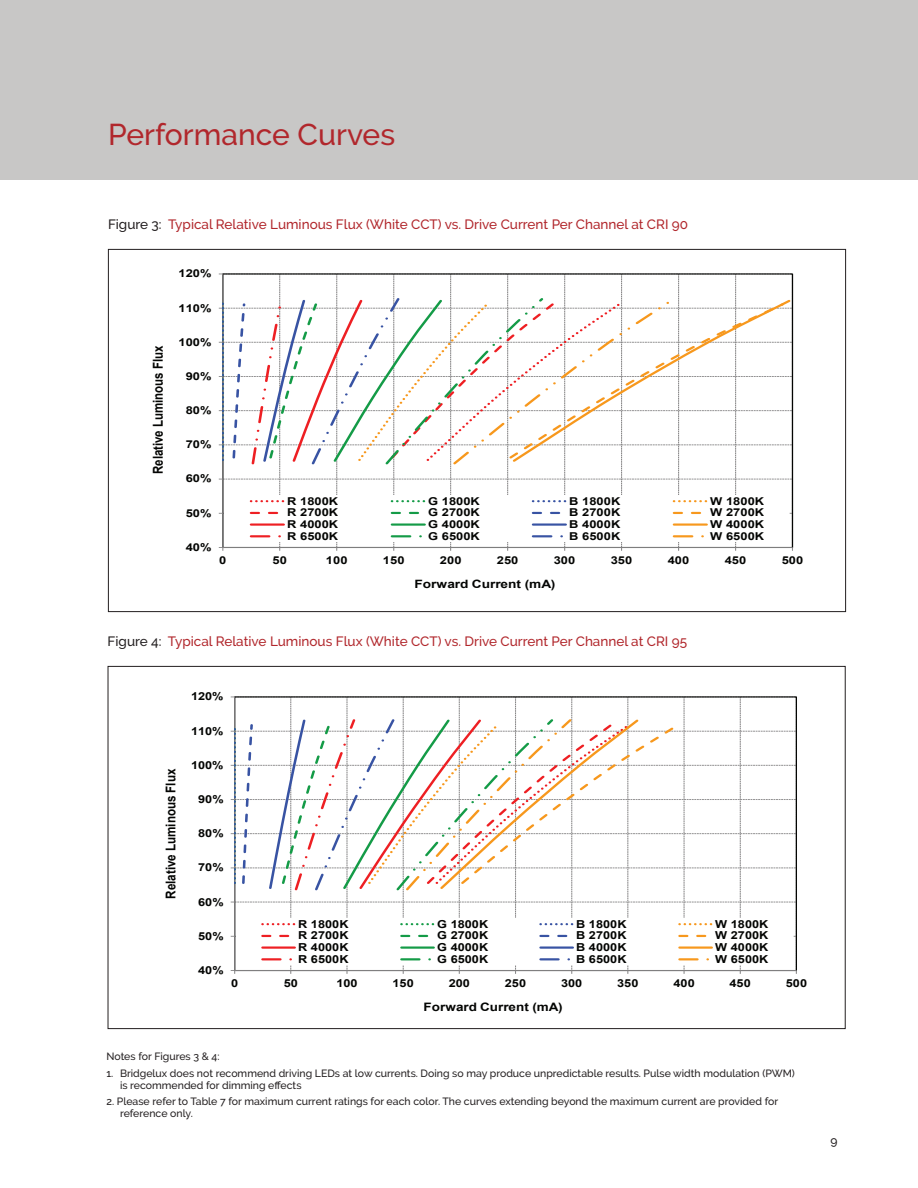
<style>
.page{position:relative;width:918px;height:1188px;background:#fff}
.page>*{position:absolute;margin:0;border:0;box-sizing:border-box;transform-origin:0 0}
.t1{font:500 30px "Raleway";color:#b1272c}
.t2{font:700 13.65px "Arial";color:#040503;scale:.84 1}
.t3{font:500 13.5px "Raleway";color:#b1272c}
.t4{font:700 13.5px "Arial";color:#040503;scale:.86 1}
.t5{font:500 12px "Raleway";color:#231f20}
.t6{font:700 11.7px "Arial";color:#040503;scale:1.16 1}
.t7{font:700 11.55px "Arial";color:#040503;scale:1.19 1}
.t8{font:700 10.95px "Arial";color:#040503;scale:1.16 1}
.t9{font:700 10.8px "Arial";color:#040503;scale:1.19 1}
.t10{font:500 10.5px/12px "Raleway";color:#231f20}
.s1{color:#231f20}
</style>
<div class="page">
<div style="left:0;top:0;width:918px;height:180px;background:#c8c7c6"></div>
<svg style="left:219px;top:274px;width:574px;height:277px"></svg>
<svg style="left:231px;top:697px;width:566px;height:277px"></svg>
<h1 class="t1" style="left:108px;top:117px;width:289px">Performance Curves</h1>
<p class="t3" style="left:108px;top:216px;width:582px"><span class="s1">Figure 3:</span> Typical Relative Luminous Flux (White CCT) vs. Drive Current Per Channel at CRI 90</p>
<p class="t9" style="left:179px;top:266px;width:29px">120%</p>
<h2 class="t2" style="left:148px;top:474px;width:154px;rotate:-90deg">Relative Luminous Flux</h2>
<p class="t9" style="left:179px;top:300px;width:29px">110%</p>
<p class="t9" style="left:179px;top:334px;width:29px">100%</p>
<p class="t9" style="left:186px;top:368px;width:23px">90%</p>
<p class="t9" style="left:186px;top:403px;width:23px">80%</p>
<p class="t9" style="left:186px;top:437px;width:23px">70%</p>
<p class="t9" style="left:186px;top:471px;width:23px">60%</p>
<p class="t9" style="left:186px;top:505px;width:23px">50%</p>
<p class="t9" style="left:186px;top:539px;width:23px">40%</p>
<p class="t9" style="left:287px;top:493px;width:44px">R 1800K</p>
<p class="t9" style="left:428px;top:493px;width:45px">G 1800K</p>
<p class="t9" style="left:569px;top:493px;width:44px">B 1800K</p>
<p class="t9" style="left:710px;top:493px;width:47px">W 1800K</p>
<p class="t9" style="left:287px;top:505px;width:44px">R 2700K</p>
<p class="t9" style="left:428px;top:505px;width:45px">G 2700K</p>
<p class="t9" style="left:569px;top:505px;width:44px">B 2700K</p>
<p class="t9" style="left:710px;top:505px;width:47px">W 2700K</p>
<p class="t9" style="left:287px;top:517px;width:44px">R 4000K</p>
<p class="t9" style="left:428px;top:517px;width:45px">G 4000K</p>
<p class="t9" style="left:569px;top:517px;width:44px">B 4000K</p>
<p class="t9" style="left:710px;top:517px;width:47px">W 4000K</p>
<p class="t9" style="left:287px;top:528px;width:44px">R 6500K</p>
<p class="t9" style="left:428px;top:528px;width:45px">G 6500K</p>
<p class="t9" style="left:569px;top:528px;width:44px">B 6500K</p>
<p class="t9" style="left:710px;top:528px;width:47px">W 6500K</p>
<p class="t9" style="left:219px;top:552px;width:8px">0</p>
<p class="t9" style="left:273px;top:552px;width:14px">50</p>
<p class="t9" style="left:326px;top:552px;width:20px">100</p>
<p class="t9" style="left:383px;top:552px;width:20px">150</p>
<p class="t9" style="left:440px;top:552px;width:20px">200</p>
<p class="t9" style="left:497px;top:552px;width:20px">250</p>
<p class="t9" style="left:554px;top:552px;width:20px">300</p>
<p class="t9" style="left:611px;top:552px;width:20px">350</p>
<p class="t9" style="left:668px;top:552px;width:20px">400</p>
<p class="t9" style="left:725px;top:552px;width:20px">450</p>
<p class="t9" style="left:782px;top:552px;width:20px">500</p>
<p class="t7" style="left:414px;top:576px;width:120px">Forward Current (mA)</p>
<p class="t3" style="left:108px;top:633px;width:581px"><span class="s1">Figure 4:</span> Typical Relative Luminous Flux (White CCT) vs. Drive Current Per Channel at CRI 95</p>
<p class="t8" style="left:191px;top:689px;width:30px">120%</p>
<p class="t4" style="left:161px;top:899px;width:153px;rotate:-90deg">Relative Luminous Flux</p>
<p class="t8" style="left:191px;top:723px;width:30px">110%</p>
<p class="t8" style="left:191px;top:757px;width:30px">100%</p>
<p class="t8" style="left:198px;top:791px;width:24px">90%</p>
<p class="t8" style="left:198px;top:826px;width:24px">80%</p>
<p class="t8" style="left:198px;top:860px;width:24px">70%</p>
<p class="t8" style="left:198px;top:894px;width:24px">60%</p>
<p class="t8" style="left:198px;top:928px;width:24px">50%</p>
<p class="t8" style="left:198px;top:962px;width:24px">40%</p>
<p class="t8" style="left:298px;top:916px;width:45px">R 1800K</p>
<p class="t8" style="left:437px;top:916px;width:45px">G 1800K</p>
<p class="t8" style="left:576px;top:916px;width:45px">B 1800K</p>
<p class="t8" style="left:715px;top:916px;width:47px">W 1800K</p>
<p class="t8" style="left:298px;top:928px;width:45px">R 2700K</p>
<p class="t8" style="left:437px;top:928px;width:45px">G 2700K</p>
<p class="t8" style="left:576px;top:928px;width:45px">B 2700K</p>
<p class="t8" style="left:715px;top:928px;width:47px">W 2700K</p>
<p class="t8" style="left:298px;top:940px;width:45px">R 4000K</p>
<p class="t8" style="left:437px;top:940px;width:45px">G 4000K</p>
<p class="t8" style="left:576px;top:940px;width:45px">B 4000K</p>
<p class="t8" style="left:715px;top:940px;width:47px">W 4000K</p>
<p class="t8" style="left:298px;top:951px;width:45px">R 6500K</p>
<p class="t8" style="left:437px;top:951px;width:45px">G 6500K</p>
<p class="t8" style="left:576px;top:951px;width:45px">B 6500K</p>
<p class="t8" style="left:715px;top:951px;width:47px">W 6500K</p>
<p class="t8" style="left:231px;top:975px;width:8px">0</p>
<p class="t8" style="left:284px;top:975px;width:14px">50</p>
<p class="t8" style="left:336px;top:975px;width:20px">100</p>
<p class="t8" style="left:393px;top:975px;width:20px">150</p>
<p class="t8" style="left:449px;top:975px;width:20px">200</p>
<p class="t8" style="left:505px;top:975px;width:20px">250</p>
<p class="t8" style="left:561px;top:975px;width:20px">300</p>
<p class="t8" style="left:617px;top:975px;width:20px">350</p>
<p class="t8" style="left:673px;top:975px;width:20px">400</p>
<p class="t8" style="left:730px;top:975px;width:20px">450</p>
<p class="t8" style="left:786px;top:975px;width:20px">500</p>
<p class="t6" style="left:424px;top:999px;width:121px">Forward Current (mA)</p>
<p class="t10" style="left:106px;top:1050px;width:115px">Notes for Figures 3 &amp; 4:</p>
<p class="t10" style="left:120px;top:1067px;width:676px;text-indent:-14px">1. Bridgelux does not recommend driving LEDs at low currents. Doing so may produce unpredictable results. Pulse width modulation (PWM) is recommended for dimming effects</p>
<p class="t10" style="left:120px;top:1095px;width:660px;text-indent:-14px">2. Please refer to Table 7 for maximum current ratings for each color. The curves extending beyond the maximum current are provided for reference only.</p>
<p class="t5" style="left:830px;top:1134px;width:9px">9</p>
</div>
